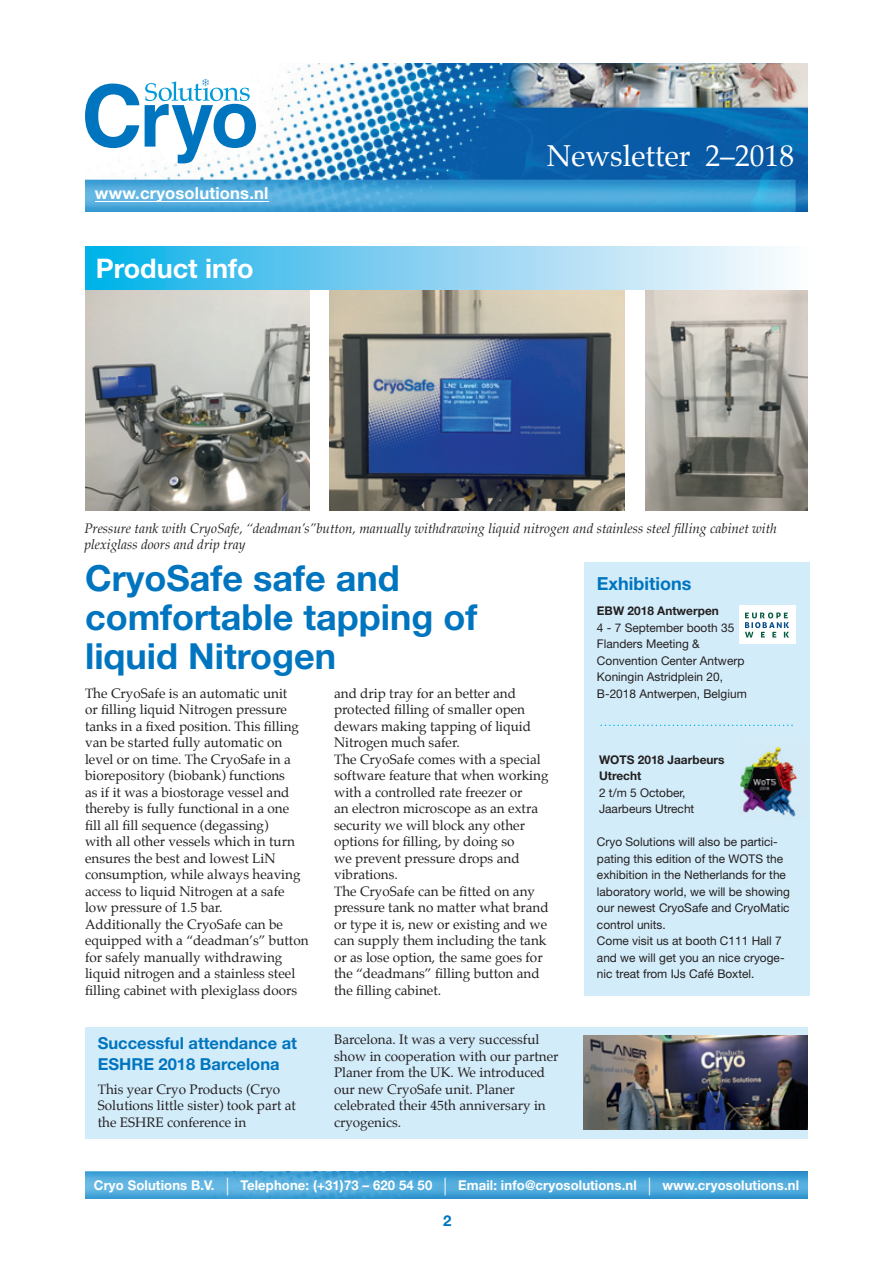
<style>
.page{position:relative;width:893px;height:1263px;background:#fff}
.page>*{position:absolute;margin:0;border:0;box-sizing:border-box;transform-origin:0 0}
.t1{font:700 36px/39px "Helvetica Neue";color:#0075bf}
.t2{font:29.55px "Palatino";color:#fff}
.t3{font:700 27px "Helvetica Neue";color:#fff}
.t4{font:700 18px "Helvetica Neue";color:#0075bf}
.t5{font:700 16.5px/21px "Helvetica Neue";color:#0075bf}
.t6{font:700 16.5px "Helvetica Neue";letter-spacing:.01em;color:#fff}
.t7{font:700 15px "Helvetica Neue";color:#0075bf}
.t8{font:13.5px/16.5px "Palatino";color:#231f20}
.t9{font:italic 13.5px/16.5px "Palatino";color:#231f20}
.t10{font:700 13.5px "Helvetica Neue";letter-spacing:.01em;color:#fff}
.t11{font:12px/16.5px "Helvetica Neue";color:#231f20}
.t12{font:700 12px/16.5px "Helvetica Neue";color:#231f20}
.s1{font-weight:400;font-size:23.7px}
</style>
<div class="page">
<img style="left:85px;top:64px;width:723px;height:148px">
<svg style="left:85px;top:84px;width:54px;height:64px"></svg>
<svg style="left:145px;top:79px;width:111px;height:84px"></svg>
<hr style="left:95px;top:201px;width:174px;height:1px;background:#fff">
<img style="left:85px;top:1172px;width:723px;height:26px">
<img style="left:85px;top:289px;width:224px;height:221px">
<img style="left:329px;top:289px;width:295px;height:221px">
<img style="left:646px;top:289px;width:162px;height:221px">
<div style="left:584px;top:562px;width:225px;height:433px;background:#d3ecf9"></div>
<img style="left:739px;top:738px;width:71px;height:82px">
<div style="left:739px;top:605px;width:56px;height:38px;background:#fff"></div>
<svg style="left:745px;top:612px;width:44px;height:25px"></svg>
<svg style="left:601px;top:725px;width:192px;height:1px"></svg>
<div style="left:85px;top:1027px;width:723px;height:111px;background:#d3ecf9"></div>
<img style="left:584px;top:1036px;width:224px;height:93px">
<svg style="left:85px;top:247px;width:695px;height:42px;background:#85d3f2"></svg>
<p class="t6" style="left:95px;top:183px;width:175px">www.cryosolutions.nl</p>
<h3 class="t3" style="left:96px;top:251px;width:160px">Product info</h3>
<h2 class="t2" style="left:547px;top:131px;width:249px">Newsletter 2–2018</h2>
<p class="t9" style="left:84px;top:519px;width:694px">Pressure tank with CryoSafe, ‘‘deadman’s’’button, manually withdrawing liquid nitrogen and stainless steel filling cabinet with plexiglass doors and drip tray</p>
<h1 class="t1" style="left:85px;top:558px;width:394px">CryoSafe safe and comfortable tapping of liquid Nitrogen</h1>
<p class="t8" style="left:85px;top:685px;width:225px">The CryoSafe is an automatic unit<br>or filling liquid Nitrogen pressure tanks in a fixed position. This filling van be started fully automatic on level or on time. The CryoSafe in a biorepository (biobank) functions<br>as if it was a biostorage vessel and thereby is fully functional in a one<br>fill all fill sequence (degassing)<br>with all other vessels which in turn ensures the best and lowest LiN consumption, while always heaving access to liquid Nitrogen at a safe low pressure of 1.5 bar.<br>Additionally the CryoSafe can be equipped with a “deadman’s” button for safely manually withdrawing liquid nitrogen and a stainless steel filling cabinet with plexiglass doors</p>
<p class="t8" style="left:334px;top:685px;width:216px">and drip tray for an better and protected filling of smaller open dewars making tapping of liquid<br>Nitrogen much safer.<br>The CryoSafe comes with a special software feature that when working with a controlled rate freezer or<br>an electron microscope as an extra security we will block any other options for filling, by doing so<br>we prevent pressure drops and vibrations.<br>The CryoSafe can be fitted on any pressure tank no matter what brand or type it is, new or existing and we can supply them including the tank or as lose option, the same goes for the “deadmans” filling button and the filling cabinet.</p>
<p class="t5" style="left:98px;top:1032px;width:201px">Successful attendance at<br>ESHRE 2018 Barcelona</p>
<p class="t8" style="left:98px;top:1081px;width:200px">This year Cryo Products (Cryo<br>Solutions little sister) took part at the ESHRE conference in</p>
<p class="t8" style="left:334px;top:1031px;width:226px">Barcelona. It was a very successful show in cooperation with our partner<br>Planer from the UK. We introduced our new CryoSafe unit. Planer celebrated their 45th anniversary in cryogenics.</p>
<h3 class="t4" style="left:597px;top:572px;width:96px">Exhibitions</h3>
<p class="t12" style="left:597px;top:602px;width:123px">EBW 2018 Antwerpen</p>
<p class="t11" style="left:597px;top:619px;width:151px">4 - 7 September booth 35<br>Flanders Meeting &amp;<br>Convention Center Antwerp<br>Koningin Astridplein 20,<br>B-2018 Antwerpen, Belgium</p>
<p class="t12" style="left:599px;top:751px;width:127px">WOTS 2018 Jaarbeurs<br>Utrecht</p>
<p class="t11" style="left:599px;top:784px;width:97px">2 t/m 5 October,<br>Jaarbeurs Utrecht</p>
<p class="t11" style="left:597px;top:833px;width:195px">Cryo Solutions will also be partici&shy;pating this edition of the WOTS the exhibition in the Netherlands for the laboratory world, we will be showing our newest CryoSafe and CryoMatic control units.<br>Come visit us at booth C111 Hall 7 and we will get you an nice cryoge&shy;nic treat from IJs Café Boxtel.</p>
<p class="t10" style="left:94px;top:1176px;width:707px">Cryo Solutions B.V. <span class="s1">|</span> Telephone: (+31)73 – 620 54 50 <span class="s1">|</span> Email: info@cryosolutions.nl <span class="s1">|</span> www.cryosolutions.nl</p>
<p class="t7" style="left:443px;top:1211px;width:10px">2</p>
</div>
